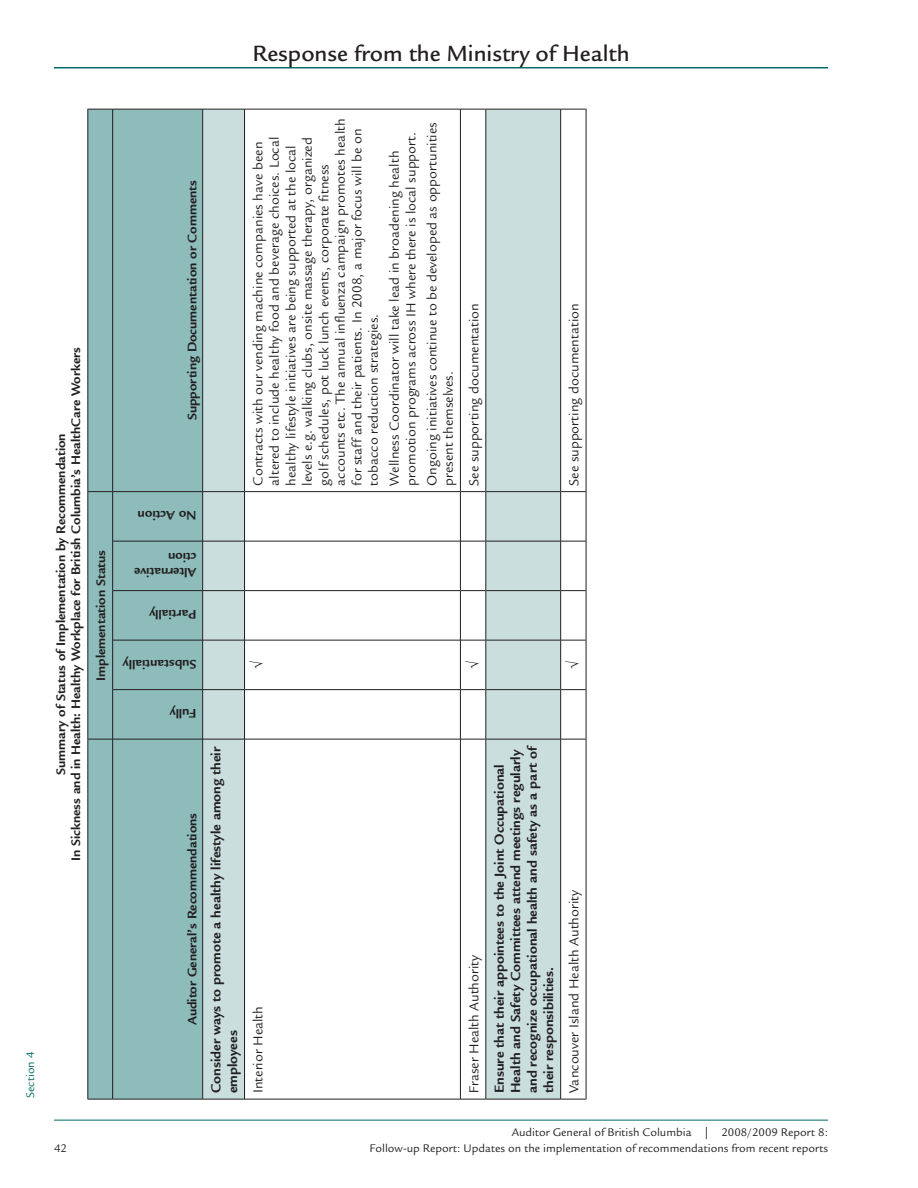
<style>
.page{position:relative;width:918px;height:1188px;background:#fff}
.page>*{position:absolute;margin:0;border:0;box-sizing:border-box;transform-origin:0 0}
.t1{font:500 24px "Legacy Sans";color:#231f20}
.t2{font:14.25px/16.5px "Legacy Sans";color:#231f20}
.t3{font:700 14.25px/16.5px "Legacy Sans";color:#231f20}
.t4{font:700 13.5px/15px "Legacy Sans";color:#231f20;text-align:center}
.t5{font:12px "Legacy Sans";color:#231f20}
.t6{font:12px "Legacy Sans";color:#006c64}
</style>
<div class="page">
<hr style="left:54px;top:67px;width:774px;height:1px;background:#006c64">
<hr style="left:54px;top:1120px;width:774px;height:1px;background:#006c64">
<div style="left:88px;top:110px;width:114px;height:989px;background:#8dbcba"></div>
<svg style="left:203px;top:110px;width:357px;height:989px"></svg>
<svg style="left:88px;top:1099px;width:24px;height:1px"></svg>
<svg style="left:88px;top:739px;width:24px;height:1px"></svg>
<svg style="left:88px;top:491px;width:24px;height:1px"></svg>
<svg style="left:88px;top:109px;width:24px;height:1px"></svg>
<hr style="left:112px;top:739px;width:1px;height:361px;background:#231f20">
<hr style="left:113px;top:1099px;width:89px;height:1px;background:#231f20">
<hr style="left:112px;top:690px;width:1px;height:49px;background:#231f20">
<hr style="left:113px;top:739px;width:89px;height:1px;background:#231f20">
<hr style="left:112px;top:640px;width:1px;height:50px;background:#231f20">
<hr style="left:113px;top:689px;width:89px;height:1px;background:#231f20">
<hr style="left:112px;top:591px;width:1px;height:49px;background:#231f20">
<hr style="left:113px;top:640px;width:89px;height:1px;background:#231f20">
<hr style="left:112px;top:541px;width:1px;height:50px;background:#231f20">
<hr style="left:113px;top:590px;width:89px;height:1px;background:#231f20">
<hr style="left:112px;top:492px;width:1px;height:49px;background:#231f20">
<hr style="left:113px;top:541px;width:89px;height:1px;background:#231f20">
<hr style="left:112px;top:109px;width:1px;height:383px;background:#231f20">
<hr style="left:113px;top:491px;width:89px;height:1px;background:#231f20">
<hr style="left:113px;top:109px;width:89px;height:1px;background:#231f20">
<hr style="left:203px;top:1099px;width:41px;height:1px;background:#231f20">
<hr style="left:203px;top:739px;width:41px;height:1px;background:#231f20">
<hr style="left:203px;top:689px;width:41px;height:1px;background:#231f20">
<hr style="left:203px;top:640px;width:41px;height:1px;background:#231f20">
<hr style="left:203px;top:590px;width:41px;height:1px;background:#231f20">
<hr style="left:203px;top:541px;width:41px;height:1px;background:#231f20">
<hr style="left:203px;top:491px;width:41px;height:1px;background:#231f20">
<hr style="left:203px;top:109px;width:41px;height:1px;background:#231f20">
<hr style="left:244px;top:739px;width:1px;height:361px;background:#231f20">
<hr style="left:245px;top:1099px;width:215px;height:1px;background:#231f20">
<hr style="left:244px;top:690px;width:1px;height:49px;background:#231f20">
<hr style="left:245px;top:739px;width:215px;height:1px;background:#231f20">
<hr style="left:244px;top:640px;width:1px;height:50px;background:#231f20">
<hr style="left:245px;top:689px;width:215px;height:1px;background:#231f20">
<hr style="left:244px;top:591px;width:1px;height:49px;background:#231f20">
<hr style="left:245px;top:640px;width:215px;height:1px;background:#231f20">
<hr style="left:244px;top:541px;width:1px;height:50px;background:#231f20">
<hr style="left:245px;top:590px;width:215px;height:1px;background:#231f20">
<hr style="left:244px;top:492px;width:1px;height:49px;background:#231f20">
<hr style="left:245px;top:541px;width:215px;height:1px;background:#231f20">
<hr style="left:244px;top:109px;width:1px;height:383px;background:#231f20">
<hr style="left:245px;top:491px;width:215px;height:1px;background:#231f20">
<hr style="left:245px;top:109px;width:215px;height:1px;background:#231f20">
<hr style="left:460px;top:739px;width:1px;height:361px;background:#231f20">
<svg style="left:461px;top:1099px;width:24px;height:1px"></svg>
<hr style="left:460px;top:690px;width:1px;height:49px;background:#231f20">
<svg style="left:461px;top:739px;width:24px;height:1px"></svg>
<hr style="left:460px;top:640px;width:1px;height:50px;background:#231f20">
<svg style="left:461px;top:689px;width:24px;height:1px"></svg>
<hr style="left:460px;top:591px;width:1px;height:49px;background:#231f20">
<svg style="left:461px;top:640px;width:24px;height:1px"></svg>
<hr style="left:460px;top:541px;width:1px;height:50px;background:#231f20">
<svg style="left:461px;top:590px;width:24px;height:1px"></svg>
<hr style="left:460px;top:492px;width:1px;height:49px;background:#231f20">
<svg style="left:461px;top:541px;width:24px;height:1px"></svg>
<hr style="left:460px;top:109px;width:1px;height:383px;background:#231f20">
<svg style="left:461px;top:491px;width:24px;height:1px"></svg>
<svg style="left:461px;top:109px;width:24px;height:1px"></svg>
<hr style="left:485px;top:739px;width:1px;height:361px;background:#231f20">
<hr style="left:486px;top:1099px;width:74px;height:1px;background:#231f20">
<hr style="left:485px;top:690px;width:1px;height:49px;background:#231f20">
<hr style="left:486px;top:739px;width:74px;height:1px;background:#231f20">
<hr style="left:485px;top:640px;width:1px;height:50px;background:#231f20">
<hr style="left:486px;top:689px;width:74px;height:1px;background:#231f20">
<hr style="left:485px;top:591px;width:1px;height:49px;background:#231f20">
<hr style="left:486px;top:640px;width:74px;height:1px;background:#231f20">
<hr style="left:485px;top:541px;width:1px;height:50px;background:#231f20">
<hr style="left:486px;top:590px;width:74px;height:1px;background:#231f20">
<hr style="left:485px;top:492px;width:1px;height:49px;background:#231f20">
<hr style="left:486px;top:541px;width:74px;height:1px;background:#231f20">
<hr style="left:485px;top:109px;width:1px;height:383px;background:#231f20">
<hr style="left:486px;top:491px;width:74px;height:1px;background:#231f20">
<hr style="left:486px;top:109px;width:74px;height:1px;background:#231f20">
<hr style="left:560px;top:739px;width:1px;height:361px;background:#231f20">
<svg style="left:561px;top:1099px;width:25px;height:1px"></svg>
<hr style="left:560px;top:690px;width:1px;height:49px;background:#231f20">
<svg style="left:561px;top:739px;width:25px;height:1px"></svg>
<hr style="left:560px;top:640px;width:1px;height:50px;background:#231f20">
<svg style="left:561px;top:689px;width:25px;height:1px"></svg>
<hr style="left:560px;top:591px;width:1px;height:49px;background:#231f20">
<svg style="left:561px;top:640px;width:25px;height:1px"></svg>
<hr style="left:560px;top:541px;width:1px;height:50px;background:#231f20">
<svg style="left:561px;top:590px;width:25px;height:1px"></svg>
<hr style="left:560px;top:492px;width:1px;height:49px;background:#231f20">
<svg style="left:561px;top:541px;width:25px;height:1px"></svg>
<hr style="left:560px;top:109px;width:1px;height:383px;background:#231f20">
<svg style="left:561px;top:491px;width:25px;height:1px"></svg>
<svg style="left:561px;top:109px;width:25px;height:1px"></svg>
<hr style="left:586px;top:109px;width:1px;height:991px;background:#231f20">
<hr style="left:202px;top:109px;width:1px;height:991px;background:#231f20">
<hr style="left:87px;top:109px;width:1px;height:991px;background:#231f20">
<svg style="left:249px;top:661px;width:14px;height:7px"></svg>
<svg style="left:465px;top:661px;width:14px;height:7px"></svg>
<h1 class="t1" style="left:252px;top:40px;width:379px">Response from the Ministry of Health</h1>
<p class="t6" style="left:24px;top:1098px;width:48px;rotate:-90deg">Section 4</p>
<p class="t4" style="left:54px;top:861px;width:516px;rotate:-90deg">Summary of Status of Implementation by Recommendation<br>In Sickness and in Health: Healthy Workplace for British Columbia’s HealthCare Workers</p>
<p class="t4" style="left:93px;top:681px;width:133px;rotate:-90deg">Implementation Status</p>
<p class="t4" style="left:185px;top:420px;width:241px;rotate:-90deg">Supporting Documentation or Comments</p>
<p class="t4" style="left:197px;top:523px;width:60px;rotate:-180deg">No Action</p>
<p class="t4" style="left:197px;top:580px;width:64px;text-align:left;rotate:-180deg">Alternative ction</p>
<p class="t4" style="left:197px;top:622px;width:49px;rotate:-180deg">Partially</p>
<p class="t2" style="left:250px;top:486px;width:369px;rotate:-90deg">Contracts with our vending machine companies have been altered to include healthy food and beverage choices. Local healthy lifestyle initiatives are being supported at the local levels e.g. walking clubs, onsite massage therapy, organized golf schedules, pot luck lunch events, corporate fitness accounts etc. The annual influenza campaign promotes health for staff and their patients. In 2008, a major focus will be on tobacco reduction strategies.</p>
<p class="t2" style="left:386px;top:486px;width:355px;rotate:-90deg">Wellness Coordinator will take lead in broadening health promotion programs across IH where there is local support.</p>
<p class="t2" style="left:424px;top:486px;width:365px;rotate:-90deg">Ongoing initiatives continue to be developed as opportunities present themselves.</p>
<p class="t2" style="left:466px;top:486px;width:184px;rotate:-90deg">See supporting documentation</p>
<p class="t2" style="left:566px;top:486px;width:184px;rotate:-90deg">See supporting documentation</p>
<p class="t4" style="left:197px;top:672px;width:75px;rotate:-180deg">Substantially</p>
<p class="t4" style="left:197px;top:721px;width:28px;rotate:-180deg">Fully</p>
<p class="t4" style="left:185px;top:1025px;width:214px;rotate:-90deg">Auditor General’s Recommendations</p>
<p class="t3" style="left:208px;top:1093px;width:348px;rotate:-90deg">Consider ways to promote a healthy lifestyle among their employees</p>
<p class="t2" style="left:250px;top:1093px;width:89px;rotate:-90deg">Interior Health</p>
<p class="t2" style="left:466px;top:1093px;width:140px;rotate:-90deg">Fraser Health Authority</p>
<p class="t3" style="left:491px;top:1093px;width:350px;rotate:-90deg">Ensure that their appointees to the Joint Occupational Health and Safety Committees attend meetings regularly and recognize occupational health and safety as a part of their responsibilities.</p>
<p class="t2" style="left:566px;top:1093px;width:205px;rotate:-90deg">Vancouver Island Health Authority</p>
<p class="t5" style="left:512px;top:1125px;width:318px">Auditor General of British Columbia | 2008/2009 Report 8:</p>
<p class="t5" style="left:54px;top:1141px;width:14px">42</p>
<p class="t5" style="left:370px;top:1141px;width:460px">Follow-up Report: U pdates on the implementation of recommendations from recent reports</p>
</div>
